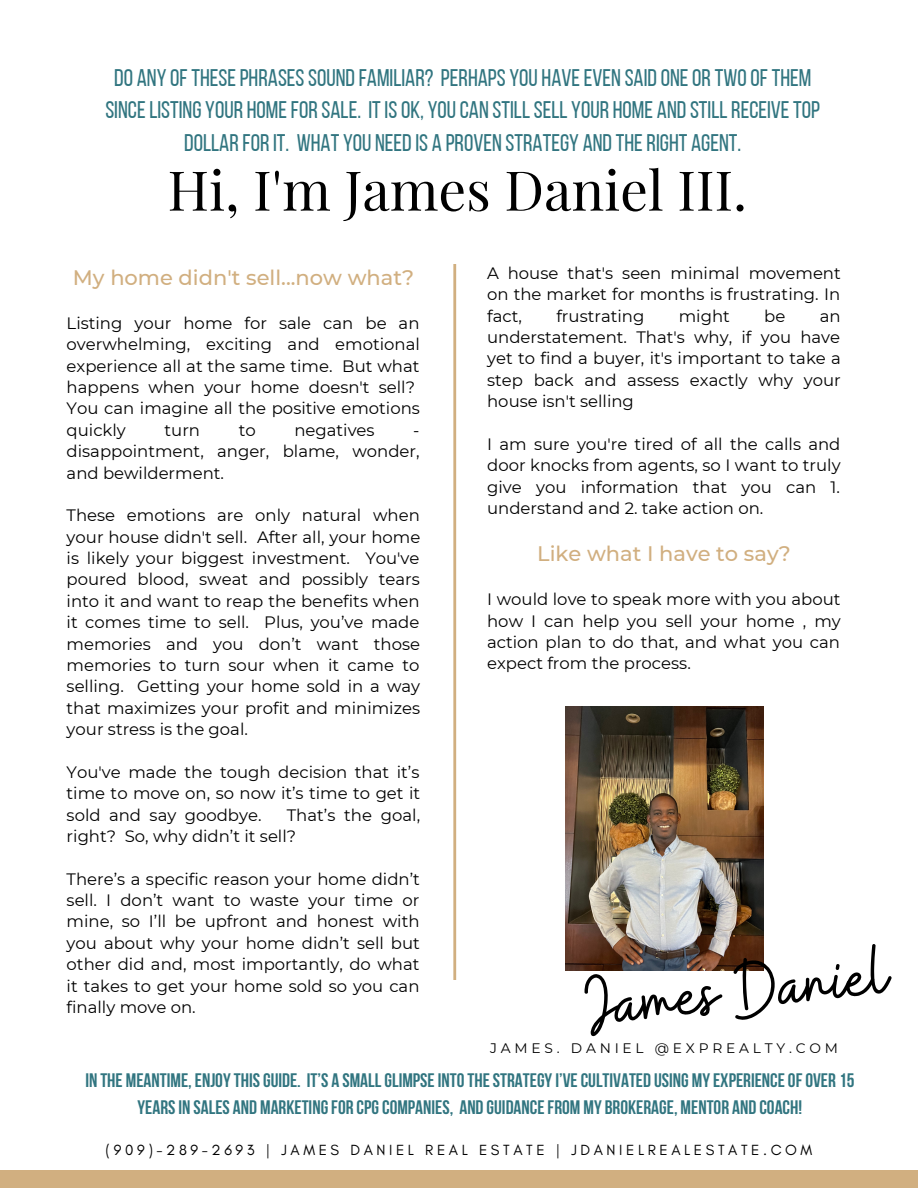
<style>
.page{position:relative;width:918px;height:1188px;background:#fff}
.page>*{position:absolute;margin:0;border:0;box-sizing:border-box;transform-origin:0 0}
.t1{font:85.35px "Buffalo";color:#000}
.t2{font:54.9px "Playfair Display";color:#000}
.t3{font:24px/32.7px "Bebas Neue";color:#317580;text-align:center}
.t4{font:500 21px "Montserrat";color:#d1af80}
.t5{font:700 19.5px/27px "Bebas Neue";color:#317580;text-align:center}
.t6{font:16.5px/21.3px "Montserrat";color:#000;text-align:justify}
.t7{font:15px "Glacial Indifference";letter-spacing:.24em;color:#000}
.t8{font:13.8px "Montserrat";letter-spacing:.275em;color:#000}
</style>
<div class="page">
<svg style="left:453px;top:264px;width:3px;height:716px;background:#d6b88f"></svg>
<div style="left:0;top:1170px;width:918px;height:18px;background:#d1af80"></div>
<img style="left:565px;top:706px;width:198px;height:265px">
<p class="t3" style="left:105px;top:63px;width:716px">DO ANY OFTHESEPHRASESSOUNDFAMILIAR? PERHAPS YOU HAVEEVEN SAIDONEORTWOOFTHEM<br>SINCELISTING YOUR HOMEFORSALE. ITISOK, YOUCAN STILLSELL YOUR HOME ANDSTILLRECEIVETOP<br>DOLLARFORIT. WHAT YOU NEEDIS A PROVEN STRATEGY ANDTHERIGHT AGENT.</p>
<h2 class="t2" style="left:168px;top:151px;width:581px">Hi, I'm James Daniel III.</h2>
<p class="t4" style="left:73px;top:265px;width:343px">My home didn't sell...now what?</p>
<p class="t6" style="left:67px;top:312px;width:355px;text-align:left">Listing your home for sale can be an overwhelming, exciting and emotional experience all at the same time. But what happens when your home doesn't sell?<br>You can imagine all the positive emotions quickly</p>
<p class="t6" style="left:165px;top:419px;width:37px">turn</p>
<p class="t6" style="left:239px;top:419px;width:19px">to</p>
<p class="t6" style="left:294px;top:419px;width:82px">negatives</p>
<p class="t6" style="left:67px;top:419px;width:354px;text-indent:347px">- disappointment, anger, blame, wonder, and bewilderment.</p>
<p class="t6" style="left:67px;top:505px;width:355px">These emotions are only natural when your house didn't sell. After all, your home is likely your biggest investment. You've poured blood, sweat and possibly tears into it and want to reap the benefits when it comes time to sell. Plus, you’ve made memories and you don’t want those memories to turn sour when it came to selling. Getting your home sold in a way that maximizes your profit and minimizes your stress is the goal.</p>
<p class="t6" style="left:67px;top:761px;width:355px">You've made the tough decision that it’s time to move on, so now it’s time to get it sold and say goodbye.</p>
<p class="t6" style="left:67px;top:804px;width:355px;text-indent:220px">That’s the goal, right? So, why didn’t it sell?</p>
<p class="t6" style="left:67px;top:868px;width:355px">There’s a specific reason your home didn’t sell. I don’t want to waste your time or mine, so I’ll be upfront and honest with you about why your home didn’t sell but other did and, most importantly, do what it takes to get your home sold so you can finally move on.</p>
<p class="t6" style="left:487px;top:262px;width:355px">A house that's seen minimal movement on the market for months is frustrating. In fact,</p>
<p class="t6" style="left:556px;top:305px;width:90px">frustrating</p>
<p class="t6" style="left:679px;top:305px;width:53px">might</p>
<p class="t6" style="left:764px;top:305px;width:23px">be</p>
<p class="t6" style="left:487px;top:305px;width:355px;text-indent:333px">an understatement. That's why, if you have yet to find a buyer, it's important to take a step back and assess exactly why your house isn't selling</p>
<p class="t6" style="left:487px;top:433px;width:355px">I am sure you're tired of all the calls and door knocks from agents, so I want to truly give you information that you can 1. understand and 2. take action on.</p>
<p class="t4" style="left:537px;top:541px;width:255px">Like what I have to say?</p>
<p class="t6" style="left:487px;top:589px;width:355px">I would love to speak more with you about how I can help you sell your home , my action plan to do that, and what you can expect from the process.</p>
<h1 class="t1" style="left:580px;top:951px;width:304px;rotate:-6deg">James Daniel</h1>
<p class="t8" style="left:490px;top:1040px;width:349px">JAMES. DANIEL @EXPREALTY.COM</p>
<p class="t5" style="left:85px;top:1069px;width:771px">IN THE MEANTIME, ENJOYTHISGUIDE. IT’S A SMALLGLIMPSEINTOTHESTRATEGYI’VECULTIVATED USING MYEXPERIENCEOFOVER 15<br>YEARSIN SALES AND MARKETINGFOR CPGCOMPANIES, AND GUIDANCEFROM MY BROKERAGE, MENTOR AND COACH!</p>
<p class="t7" style="left:106px;top:1141px;width:708px">(909)-289-2693 | JAMES DANIEL REAL ESTATE | JDANIELREALESTATE.COM</p>
</div>
